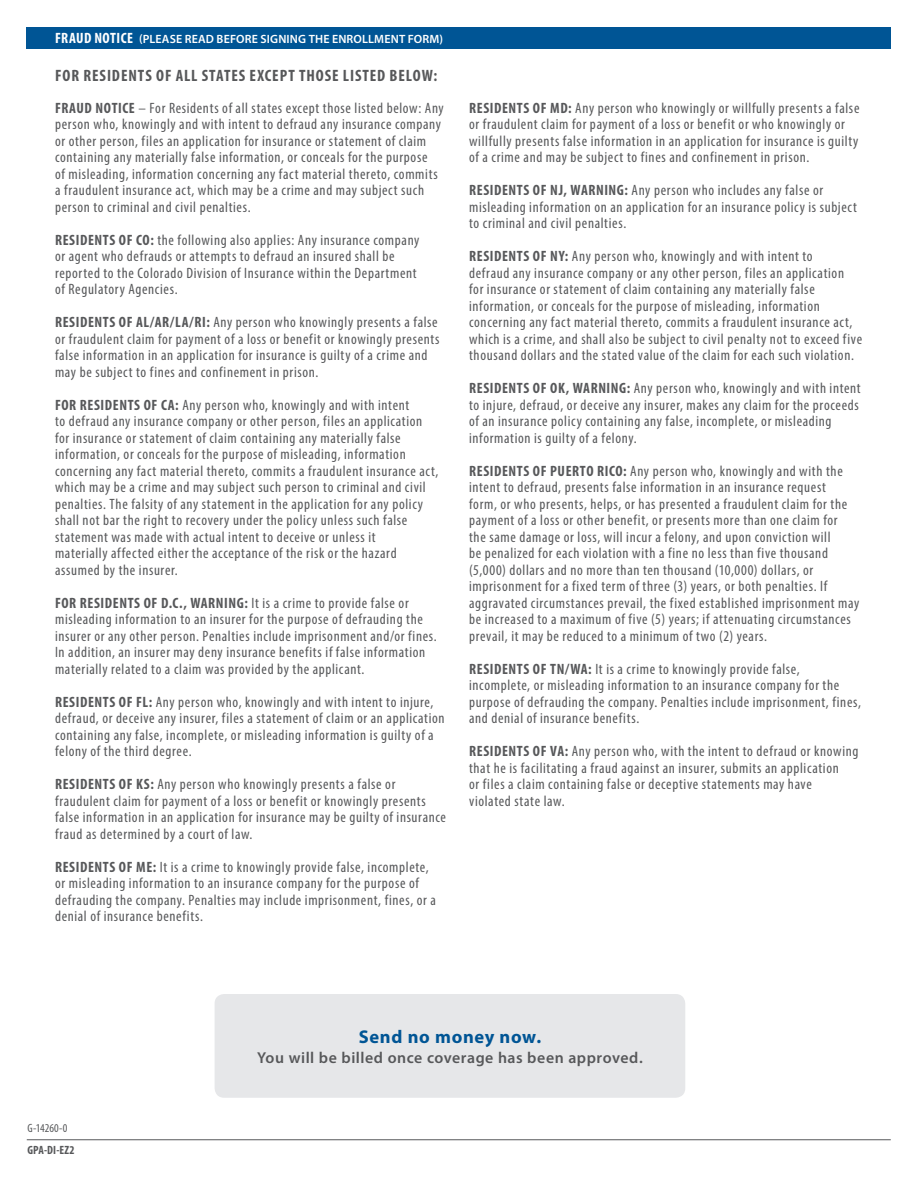
<style>
.page{position:relative;width:918px;height:1188px;background:#fff}
.page>*{position:absolute;margin:0;border:0;box-sizing:border-box;transform-origin:0 0}
.t1{font:700 18.45px "Myriad Pro";letter-spacing:.035em;color:#005595}
.t2{font:700 condensed 16.5px "Myriad Pro";letter-spacing:.055em;color:#57585a}
.t3{font:600 15.9px "Myriad Pro";letter-spacing:.035em;color:#57585a}
.t4{font:condensed 15px/16.5px "Myriad Pro";letter-spacing:.045em;color:#57585a}
.t5{font:600 12px "Myriad Pro";letter-spacing:.015em;color:#fff}
.t6{font:700 condensed 12px "Myriad Pro";letter-spacing:.01em;color:#57585a}
.t7{font:condensed 12px "Myriad Pro";letter-spacing:-.005em;color:#57585a}
.s1{font-weight:700;font-stretch:condensed;font-size:15px}
.s2{font-weight:700}
</style>
<div class="page">
<div style="left:215px;top:994px;width:470px;height:104px;background:#e6e7e9;border-radius:10px"></div>
<div style="left:27px;top:27px;width:864px;height:21px;background:#005595"></div>
<hr style="left:27px;top:1139px;width:864px;height:1px;background:#57585a">
<p class="t5" style="left:55px;top:32px;width:389px"><span class="s1">FRAUD NOTICE</span> (PLEASE READ BEFORE SIGNING THE ENROLLMENT FORM)</p>
<p class="t2" style="left:55px;top:65px;width:383px">FOR RESIDENTS OF ALL STATES EXCEPT THOSE LISTED BELOW:</p>
<p class="t4" style="left:55px;top:99px;width:390px"><span class="s2">FRAUD NOTICE</span> – For Residents of all states except those listed below: Any person who, knowingly and with intent to defraud any insurance company or other person, files an application for insurance or statement of claim containing any materially false information, or conceals for the purpose<br>of misleading, information concerning any fact material thereto, commits a fraudulent insurance act, which may be a crime and may subject such person to criminal and civil penalties.</p>
<p class="t4" style="left:55px;top:231px;width:366px"><span class="s2">RESIDENTS OF CO:</span> the following also applies: Any insurance company or agent who defrauds or attempts to defraud an insured shall be reported to the Colorado Division of Insurance within the Department of Regulatory Agencies.</p>
<p class="t4" style="left:55px;top:314px;width:386px"><span class="s2">RESIDENTS OF AL/AR/LA/RI:</span> Any person who knowingly presents a false or fraudulent claim for payment of a loss or benefit or knowingly presents false information in an application for insurance is guilty of a crime and may be subject to fines and confinement in prison.</p>
<p class="t4" style="left:55px;top:396px;width:385px"><span class="s2">FOR RESIDENTS OF CA:</span> Any person who, knowingly and with intent<br>to defraud any insurance company or other person, files an application for insurance or statement of claim containing any materially false information, or conceals for the purpose of misleading, information concerning any fact material thereto, commits a fraudulent insurance act, which may be a crime and may subject such person to criminal and civil penalties. The falsity of any statement in the application for any policy shall not bar the right to recovery under the policy unless such false statement was made with actual intent to deceive or unless it<br>materially affected either the acceptance of the risk or the hazard assumed by the insurer.</p>
<p class="t4" style="left:55px;top:594px;width:383px"><span class="s2">FOR RESIDENTS OF D.C., WARNING:</span> It is a crime to provide false or misleading information to an insurer for the purpose of defrauding the insurer or any other person. Penalties include imprisonment and/or fines.<br>In addition, an insurer may deny insurance benefits if false information materially related to a claim was provided by the applicant.</p>
<p class="t4" style="left:55px;top:693px;width:391px"><span class="s2">RESIDENTS OF FL:</span> Any person who, knowingly and with intent to injure, defraud, or deceive any insurer, files a statement of claim or an application containing any false, incomplete, or misleading information is guilty of a felony of the third degree.</p>
<p class="t4" style="left:55px;top:776px;width:392px"><span class="s2">RESIDENTS OF KS:</span> Any person who knowingly presents a false or fraudulent claim for payment of a loss or benefit or knowingly presents false information in an application for insurance may be guilty of insurance fraud as determined by a court of law.</p>
<p class="t4" style="left:55px;top:858px;width:382px"><span class="s2">RESIDENTS OF ME:</span> It is a crime to knowingly provide false, incomplete, or misleading information to an insurance company for the purpose of defrauding the company. Penalties may include imprisonment, fines, or a denial of insurance benefits.</p>
<p class="t4" style="left:469px;top:99px;width:392px"><span class="s2">RESIDENTS OF MD:</span> Any person who knowingly or willfully presents a false or fraudulent claim for payment of a loss or benefit or who knowingly or willfully presents false information in an application for insurance is guilty of a crime and may be subject to fines and confinement in prison.</p>
<p class="t4" style="left:469px;top:182px;width:389px"><span class="s2">RESIDENTS OF NJ, WARNING:</span> Any person who includes any false or misleading information on an application for an insurance policy is subject to criminal and civil penalties.</p>
<p class="t4" style="left:469px;top:248px;width:394px"><span class="s2">RESIDENTS OF NY:</span> Any person who, knowingly and with intent to<br>defraud any insurance company or any other person, files an application for insurance or statement of claim containing any materially false information, or conceals for the purpose of misleading, information concerning any fact material thereto, commits a fraudulent insurance act, which is a crime, and shall also be subject to civil penalty not to exceed five thousand dollars and the stated value of the claim for each such violation.</p>
<p class="t4" style="left:469px;top:380px;width:393px"><span class="s2">RESIDENTS OF OK, WARNING:</span> Any person who, knowingly and with intent to injure, defraud, or deceive any insurer, makes any claim for the proceeds of an insurance policy containing any false, incomplete, or misleading information is guilty of a felony.</p>
<p class="t4" style="left:469px;top:462px;width:392px"><span class="s2">RESIDENTS OF PUERTO RICO:</span> Any person who, knowingly and with the intent to defraud, presents false information in an insurance request<br>form, or who presents, helps, or has presented a fraudulent claim for the payment of a loss or other benefit, or presents more than one claim for<br>the same damage or loss, will incur a felony, and upon conviction will<br>be penalized for each violation with a fine no less than five thousand (5,000) dollars and no more than ten thousand (10,000) dollars, or imprisonment for a fixed term of three (3) years, or both penalties. If aggravated circumstances prevail, the fixed established imprisonment may be increased to a maximum of five (5) years; if attenuating circumstances prevail, it may be reduced to a minimum of two (2) years.</p>
<p class="t4" style="left:469px;top:660px;width:393px"><span class="s2">RESIDENTS OF TN/WA:</span> It is a crime to knowingly provide false, incomplete, or misleading information to an insurance company for the purpose of defrauding the company. Penalties include imprisonment, fines, and denial of insurance benefits.</p>
<p class="t4" style="left:469px;top:743px;width:391px"><span class="s2">RESIDENTS OF VA:</span> Any person who, with the intent to defraud or knowing that he is facilitating a fraud against an insurer, submits an application<br>or files a claim containing false or deceptive statements may have<br>violated state law.</p>
<p class="t7" style="left:28px;top:1121px;width:42px">G-14260-0</p>
<p class="t6" style="left:28px;top:1143px;width:49px">GPA-DI-EZ2</p>
<p class="t1" style="left:359px;top:1025px;width:184px">Send no money now.</p>
<p class="t3" style="left:257px;top:1047px;width:387px">You will be billed once coverage has been approved.</p>
</div>
